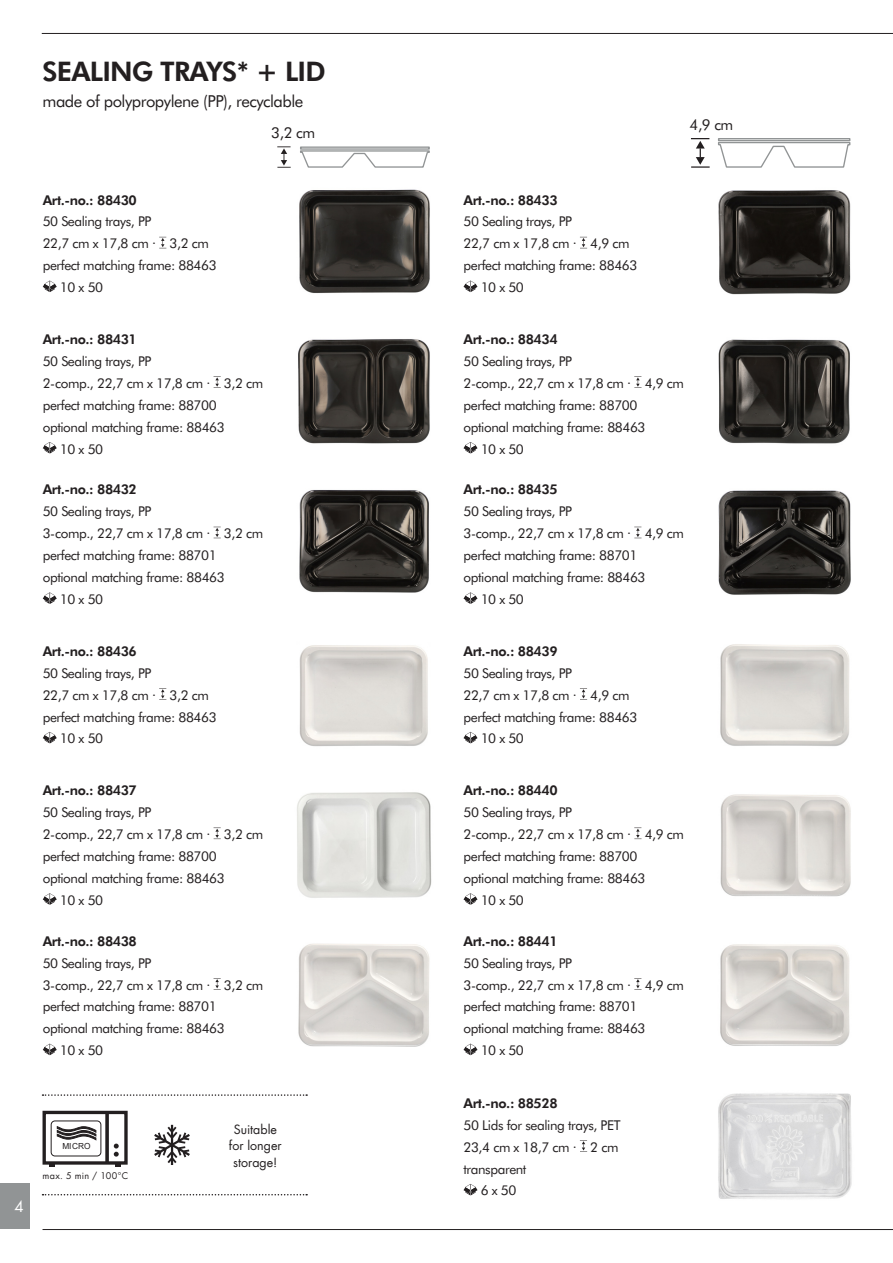
<style>
.page{position:relative;width:893px;height:1263px;background:#fff}
.page>*{position:absolute;margin:0;border:0;box-sizing:border-box;transform-origin:0 0}
.t1{font:700 27px "Futura BT";letter-spacing:-.03em;color:#231f20}
.t2{font:16.5px "Futura BT";letter-spacing:-.03em;color:#231f20}
.t3{font:15px "Futura BT";color:#231f20}
.Pagina_li{font:15px "Futura LT";color:#fff}
.t4{font:13.5px "Futura BT";letter-spacing:-.03em;color:#231f20}
.t5{font:700 13.5px "Futura BT";letter-spacing:-.03em;color:#231f20}
.t6{font:12.45px/16.5px "Futura LT";color:#231f20;text-align:center}
.Papstar_Default{font:9px "Futura LT";letter-spacing:.03em;color:#231f20}
.t7{font:8.4px "Arial";letter-spacing:.005em;color:#231f20}
</style>
<div class="page">
<hr style="left:43px;top:1229px;width:850px;height:1px;background:#231f20">
<hr style="left:42px;top:33px;width:851px;height:1px;background:#231f20">
<svg style="left:214px;top:527px;width:7px;height:12px"></svg>
<svg style="left:43px;top:592px;width:14px;height:12px"></svg>
<img style="left:299px;top:490px;width:130px;height:103px">
<svg style="left:634px;top:527px;width:7px;height:12px"></svg>
<svg style="left:463px;top:592px;width:14px;height:12px"></svg>
<img style="left:718px;top:490px;width:133px;height:105px">
<svg style="left:634px;top:376px;width:7px;height:12px"></svg>
<svg style="left:463px;top:442px;width:14px;height:11px"></svg>
<img style="left:718px;top:339px;width:132px;height:105px">
<img style="left:298px;top:339px;width:132px;height:105px">
<svg style="left:214px;top:376px;width:7px;height:12px"></svg>
<svg style="left:43px;top:442px;width:14px;height:11px"></svg>
<svg style="left:580px;top:688px;width:7px;height:12px"></svg>
<svg style="left:463px;top:732px;width:14px;height:11px"></svg>
<img style="left:720px;top:644px;width:130px;height:102px">
<svg style="left:159px;top:688px;width:7px;height:12px"></svg>
<svg style="left:43px;top:732px;width:14px;height:11px"></svg>
<img style="left:299px;top:645px;width:129px;height:101px">
<svg style="left:634px;top:827px;width:7px;height:12px"></svg>
<svg style="left:463px;top:893px;width:14px;height:12px"></svg>
<img style="left:720px;top:794px;width:131px;height:103px">
<img style="left:297px;top:792px;width:135px;height:106px">
<svg style="left:214px;top:827px;width:7px;height:12px"></svg>
<svg style="left:43px;top:893px;width:14px;height:12px"></svg>
<svg style="left:634px;top:978px;width:7px;height:12px"></svg>
<svg style="left:463px;top:1043px;width:14px;height:12px"></svg>
<img style="left:720px;top:944px;width:130px;height:102px">
<img style="left:298px;top:943px;width:132px;height:104px">
<svg style="left:214px;top:978px;width:7px;height:12px"></svg>
<svg style="left:43px;top:1043px;width:14px;height:12px"></svg>
<svg style="left:580px;top:237px;width:7px;height:12px"></svg>
<svg style="left:463px;top:280px;width:14px;height:12px"></svg>
<img style="left:718px;top:190px;width:133px;height:105px">
<svg style="left:159px;top:237px;width:7px;height:12px"></svg>
<svg style="left:43px;top:280px;width:14px;height:12px"></svg>
<img style="left:299px;top:189px;width:131px;height:104px">
<svg style="left:300px;top:150px;width:130px;height:18px"></svg>
<div style="left:300px;top:146px;width:130px;height:4px;border:1px solid #919495"></div>
<svg style="left:277px;top:146px;width:14px;height:22px"></svg>
<svg style="left:718px;top:141px;width:133px;height:27px"></svg>
<div style="left:718px;top:138px;width:132px;height:3px;border:1px solid #919495"></div>
<svg style="left:691px;top:138px;width:19px;height:30px"></svg>
<img style="left:718px;top:1093px;width:134px;height:106px">
<svg style="left:580px;top:1140px;width:7px;height:12px"></svg>
<svg style="left:463px;top:1184px;width:14px;height:11px"></svg>
<div style="left:51px;top:1120px;width:50px;height:36px;border:1px solid #231f20;border-radius:4px"></div>
<svg style="left:57px;top:1126px;width:39px;height:14px"></svg>
<div style="left:43px;top:1111px;width:85px;height:54px;border:3px solid #231f20"></div>
<svg style="left:105px;top:1112px;width:4px;height:51px"></svg>
<svg style="left:114px;top:1143px;width:5px;height:13px"></svg>
<svg style="left:115px;top:1164px;width:5px;height:3px"></svg>
<svg style="left:50px;top:1164px;width:5px;height:3px"></svg>
<svg style="left:154px;top:1125px;width:36px;height:40px"></svg>
<svg style="left:43px;top:1094px;width:264px;height:2px"></svg>
<svg style="left:43px;top:1194px;width:264px;height:1px"></svg>
<div style="left:0;top:1183px;width:30px;height:46px;background:#919495"></div>
<p class="t1" style="left:43px;top:52px;width:285px">SEALING TRAYS* + LID</p>
<p class="t2" style="left:43px;top:90px;width:262px">made of polypropylene (PP), recyclable</p>
<p class="t3" style="left:271px;top:123px;width:45px">3,2 cm</p>
<p class="t5" style="left:43px;top:190px;width:96px">Art.-no.: 88430</p>
<p class="t4" style="left:43px;top:212px;width:110px">50 Sealing trays, PP</p>
<p class="t4" style="left:43px;top:234px;width:168px">22,7 cm x 17,8 cm · 3,2 cm</p>
<p class="t4" style="left:43px;top:256px;width:175px">perfect matching frame: 88463</p>
<p class="t4" style="left:60px;top:278px;width:45px">10 x 50</p>
<p class="t5" style="left:43px;top:330px;width:96px">Art.-no.: 88431</p>
<p class="t4" style="left:43px;top:352px;width:110px">50 Sealing trays, PP</p>
<p class="t4" style="left:43px;top:374px;width:222px">2-comp., 22,7 cm x 17,8 cm · 3,2 cm</p>
<p class="t4" style="left:43px;top:396px;width:175px">perfect matching frame: 88700</p>
<p class="t4" style="left:43px;top:417px;width:184px">optional matching frame: 88463</p>
<p class="t4" style="left:60px;top:439px;width:45px">10 x 50</p>
<p class="t5" style="left:43px;top:480px;width:96px">Art.-no.: 88432</p>
<p class="t4" style="left:43px;top:502px;width:110px">50 Sealing trays, PP</p>
<p class="t4" style="left:43px;top:524px;width:222px">3-comp., 22,7 cm x 17,8 cm · 3,2 cm</p>
<p class="t4" style="left:43px;top:546px;width:175px">perfect matching frame: 88701</p>
<p class="t4" style="left:43px;top:568px;width:184px">optional matching frame: 88463</p>
<p class="t4" style="left:60px;top:590px;width:45px">10 x 50</p>
<p class="t5" style="left:43px;top:641px;width:96px">Art.-no.: 88436</p>
<p class="t4" style="left:43px;top:664px;width:110px">50 Sealing trays, PP</p>
<p class="t4" style="left:43px;top:685px;width:168px">22,7 cm x 17,8 cm · 3,2 cm</p>
<p class="t4" style="left:43px;top:707px;width:175px">perfect matching frame: 88463</p>
<p class="t4" style="left:60px;top:729px;width:45px">10 x 50</p>
<p class="t5" style="left:43px;top:781px;width:96px">Art.-no.: 88437</p>
<p class="t4" style="left:43px;top:803px;width:110px">50 Sealing trays, PP</p>
<p class="t4" style="left:43px;top:825px;width:222px">2-comp., 22,7 cm x 17,8 cm · 3,2 cm</p>
<p class="t4" style="left:43px;top:847px;width:175px">perfect matching frame: 88700</p>
<p class="t4" style="left:43px;top:869px;width:184px">optional matching frame: 88463</p>
<p class="t4" style="left:60px;top:891px;width:45px">10 x 50</p>
<p class="t5" style="left:43px;top:931px;width:96px">Art.-no.: 88438</p>
<p class="t4" style="left:43px;top:953px;width:110px">50 Sealing trays, PP</p>
<p class="t4" style="left:43px;top:975px;width:222px">3-comp., 22,7 cm x 17,8 cm · 3,2 cm</p>
<p class="t4" style="left:43px;top:997px;width:175px">perfect matching frame: 88701</p>
<p class="t4" style="left:43px;top:1019px;width:184px">optional matching frame: 88463</p>
<p class="t4" style="left:60px;top:1041px;width:45px">10 x 50</p>
<p class="Pagina_li" style="left:14px;top:1197px;width:11px">4</p>
<p class="t7" style="left:62px;top:1140px;width:30px">MICRO</p>
<p class="Papstar_Default" style="left:43px;top:1170px;width:87px">max. 5 min / 100°C</p>
<p class="t6" style="left:234px;top:1121px;width:45px">Suitable</p>
<p class="t6" style="left:229px;top:1137px;width:54px">for longer storage!</p>
<p class="t5" style="left:463px;top:190px;width:96px">Art.-no.: 88433</p>
<p class="t4" style="left:463px;top:212px;width:110px">50 Sealing trays, PP</p>
<p class="t4" style="left:463px;top:234px;width:168px">22,7 cm x 17,8 cm · 4,9 cm</p>
<p class="t4" style="left:463px;top:256px;width:175px">perfect matching frame: 88463</p>
<p class="t4" style="left:481px;top:278px;width:45px">10 x 50</p>
<p class="t3" style="left:690px;top:114px;width:45px">4,9 cm</p>
<p class="t5" style="left:463px;top:330px;width:96px">Art.-no.: 88434</p>
<p class="t4" style="left:463px;top:352px;width:110px">50 Sealing trays, PP</p>
<p class="t4" style="left:463px;top:374px;width:222px">2-comp., 22,7 cm x 17,8 cm · 4,9 cm</p>
<p class="t4" style="left:463px;top:396px;width:175px">perfect matching frame: 88700</p>
<p class="t4" style="left:463px;top:417px;width:184px">optional matching frame: 88463</p>
<p class="t4" style="left:481px;top:439px;width:45px">10 x 50</p>
<p class="t5" style="left:463px;top:480px;width:96px">Art.-no.: 88435</p>
<p class="t4" style="left:463px;top:502px;width:110px">50 Sealing trays, PP</p>
<p class="t4" style="left:463px;top:524px;width:222px">3-comp., 22,7 cm x 17,8 cm · 4,9 cm</p>
<p class="t4" style="left:463px;top:546px;width:175px">perfect matching frame: 88701</p>
<p class="t4" style="left:463px;top:568px;width:184px">optional matching frame: 88463</p>
<p class="t4" style="left:481px;top:590px;width:45px">10 x 50</p>
<p class="t5" style="left:463px;top:641px;width:96px">Art.-no.: 88439</p>
<p class="t4" style="left:463px;top:664px;width:110px">50 Sealing trays, PP</p>
<p class="t4" style="left:463px;top:685px;width:168px">22,7 cm x 17,8 cm · 4,9 cm</p>
<p class="t4" style="left:463px;top:707px;width:175px">perfect matching frame: 88463</p>
<p class="t4" style="left:481px;top:729px;width:45px">10 x 50</p>
<p class="t5" style="left:463px;top:781px;width:96px">Art.-no.: 88440</p>
<p class="t4" style="left:463px;top:803px;width:110px">50 Sealing trays, PP</p>
<p class="t4" style="left:463px;top:825px;width:222px">2-comp., 22,7 cm x 17,8 cm · 4,9 cm</p>
<p class="t4" style="left:463px;top:847px;width:175px">perfect matching frame: 88700</p>
<p class="t4" style="left:463px;top:869px;width:184px">optional matching frame: 88463</p>
<p class="t4" style="left:481px;top:891px;width:45px">10 x 50</p>
<p class="t5" style="left:463px;top:931px;width:96px">Art.-no.: 88441</p>
<p class="t4" style="left:463px;top:953px;width:110px">50 Sealing trays, PP</p>
<p class="t4" style="left:463px;top:975px;width:222px">3-comp., 22,7 cm x 17,8 cm · 4,9 cm</p>
<p class="t4" style="left:463px;top:997px;width:175px">perfect matching frame: 88701</p>
<p class="t4" style="left:463px;top:1019px;width:184px">optional matching frame: 88463</p>
<p class="t4" style="left:481px;top:1041px;width:45px">10 x 50</p>
<p class="t5" style="left:463px;top:1093px;width:96px">Art.-no.: 88528</p>
<p class="t4" style="left:463px;top:1116px;width:159px">50 Lids for sealing trays, PET</p>
<p class="t4" style="left:463px;top:1137px;width:157px">23,4 cm x 18,7 cm · 2 cm</p>
<p class="t4" style="left:463px;top:1159px;width:64px">transparent</p>
<p class="t4" style="left:481px;top:1181px;width:37px">6 x 50</p>
</div>
